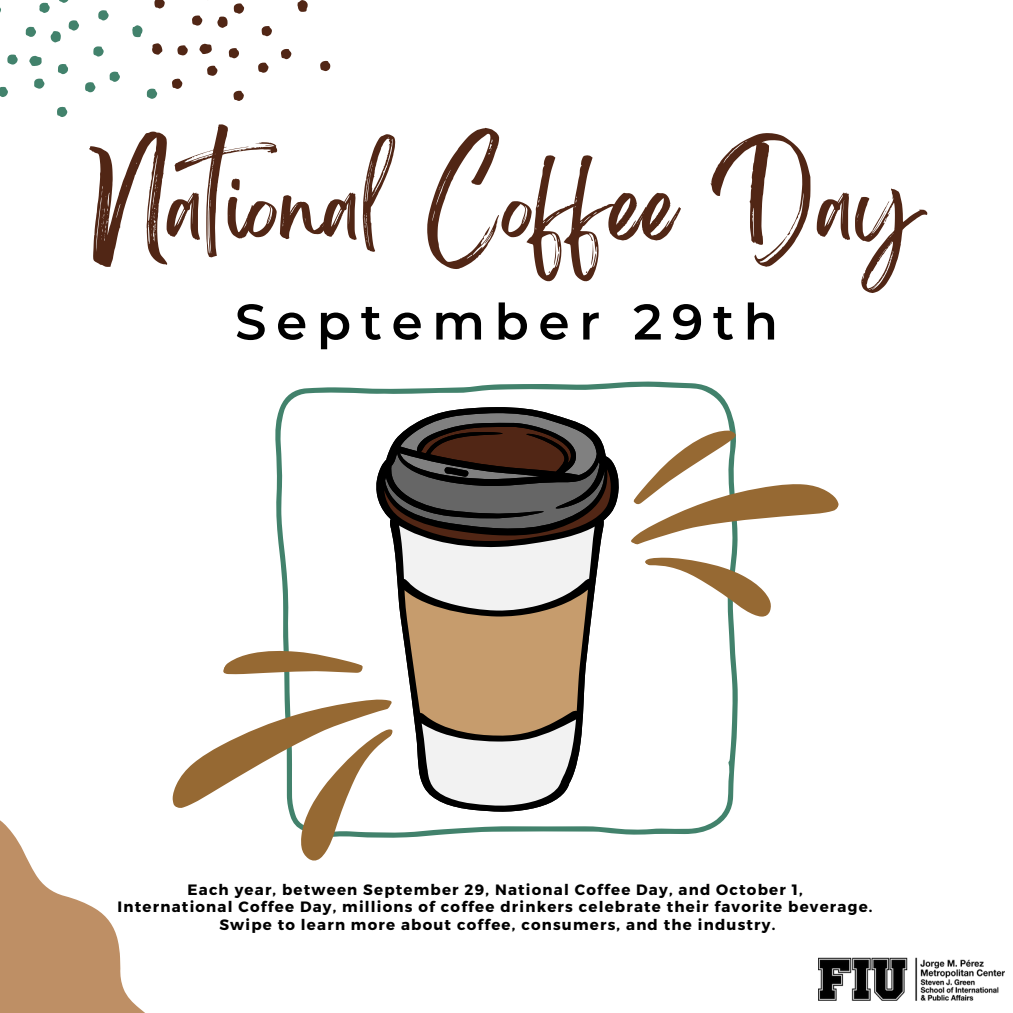
<style>
.page{position:relative;width:1013px;height:1013px;background:#fff}
.page>*{position:absolute;margin:0;border:0;box-sizing:border-box;transform-origin:0 0}
.t1{font:87.5px "Brightwall";color:#512615}
.t2{font:600 50px "Montserrat";letter-spacing:.19em;color:#000}
.t3{font:700 15px/17.8px "Montserrat";letter-spacing:.08em;color:#000;text-align:center}
</style>
<div class="page">
<svg style="left:275px;top:381px;width:463px;height:456px"></svg>
<svg style="left:610px;top:405px;width:229px;height:225px"></svg>
<svg style="left:172px;top:610px;width:242px;height:251px"></svg>
<svg style="left:29px;top:56px;width:13px;height:10px"></svg>
<svg style="left:132px;top:25px;width:11px;height:12px"></svg>
<svg style="left:51px;top:31px;width:10px;height:11px"></svg>
<svg style="left:39px;top:3px;width:11px;height:10px"></svg>
<svg style="left:85px;top:82px;width:10px;height:11px"></svg>
<svg style="left:59px;top:0;width:10px;height:3px"></svg>
<svg style="left:58px;top:64px;width:10px;height:10px"></svg>
<svg style="left:98px;top:10px;width:11px;height:10px"></svg>
<svg style="left:69px;top:20px;width:10px;height:11px"></svg>
<svg style="left:93px;top:46px;width:11px;height:11px"></svg>
<svg style="left:34px;top:79px;width:11px;height:10px"></svg>
<svg style="left:110px;top:72px;width:10px;height:10px"></svg>
<svg style="left:0;top:87px;width:8px;height:10px"></svg>
<svg style="left:147px;top:89px;width:10px;height:10px"></svg>
<svg style="left:57px;top:107px;width:10px;height:10px"></svg>
<svg style="left:7px;top:54px;width:11px;height:11px"></svg>
<svg style="left:26px;top:27px;width:10px;height:10px"></svg>
<svg style="left:376px;top:407px;width:242px;height:405px"></svg>
<svg style="left:384px;top:413px;width:226px;height:393px"></svg>
<svg style="left:152px;top:43px;width:11px;height:12px"></svg>
<svg style="left:199px;top:43px;width:13px;height:11px"></svg>
<svg style="left:297px;top:0;width:11px;height:12px"></svg>
<svg style="left:154px;top:0;width:11px;height:9px"></svg>
<svg style="left:258px;top:62px;width:11px;height:11px"></svg>
<svg style="left:228px;top:48px;width:11px;height:11px"></svg>
<svg style="left:261px;top:26px;width:11px;height:11px"></svg>
<svg style="left:207px;top:65px;width:11px;height:11px"></svg>
<svg style="left:281px;top:49px;width:11px;height:11px"></svg>
<svg style="left:172px;top:78px;width:11px;height:11px"></svg>
<svg style="left:320px;top:60px;width:11px;height:12px"></svg>
<svg style="left:233px;top:90px;width:11px;height:11px"></svg>
<svg style="left:177px;top:45px;width:11px;height:11px"></svg>
<svg style="left:192px;top:3px;width:53px;height:25px"></svg>
<svg style="left:0;top:812px;width:188px;height:200px"></svg>
<img style="left:818px;top:957px;width:186px;height:44px">
<h1 class="t1" style="left:92px;top:174px;width:831px">National Coffee Day</h1>
<h2 class="t2" style="left:235px;top:291px;width:544px">September 29th</h2>
<p class="t3" style="left:118px;top:879px;width:756px">Each year, between September 29, National Coffee Day, and October 1,<br>International Coffee Day, millions of coffee drinkers celebrate their favorite beverage.<br>Swipe to learn more about coffee, consumers, and the industry.</p>
</div>
